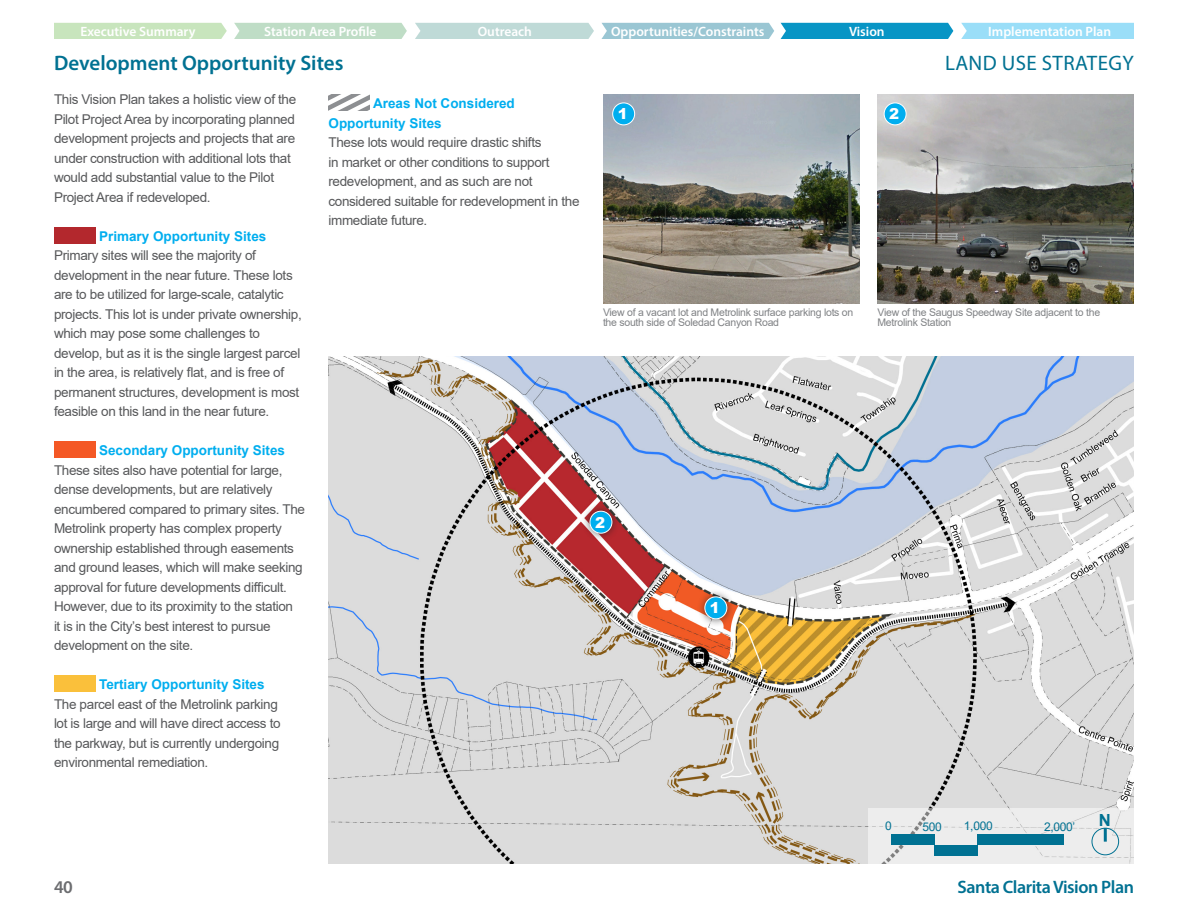
<style>
.page{position:relative;width:1188px;height:918px;background:#fff}
.page>*{position:absolute;margin:0;border:0;box-sizing:border-box;transform-origin:0 0}
.Heading_1{font:600 21px "Myriad Pro";color:#007192}
.Heading_2{font:21px "Myriad Pro";letter-spacing:.02em;color:#007192}
.t1{font:600 18px "Myriad Pro";letter-spacing:-.025em;color:#007192}
.t2{font:600 18px "Myriad Pro";color:#6c6d70}
.t3{font:700 16.65px "Arial";color:#007192}
.Icon_Text{font:900 15px "Arial";color:#fff}
.Paragraph{font:13.5px/19.5px "Arial";letter-spacing:-.025em;color:#57585a}
.Paragraph_Heading_2{font:700 13.5px/19.5px "Arial";color:#00aeef}
.t4{font:600 13.5px "Myriad Pro";color:#fff}
.t5{font:12px "Arial";letter-spacing:-.025em;color:#007192}
.t6{font:10.5px/10.5px "Arial";letter-spacing:-.025em;color:#808285}
</style>
<div class="page">
<div style="left:415px;top:23px;width:179px;height:16px;background:#bfdad7"></div>
<div style="left:602px;top:23px;width:172px;height:16px;background:#9ac6d3"></div>
<div style="left:961px;top:23px;width:173px;height:16px;background:#9adef8"></div>
<div style="left:234px;top:23px;width:173px;height:16px;background:#bfddc6"></div>
<div style="left:54px;top:23px;width:173px;height:16px;background:#c8e5bd"></div>
<div style="left:781px;top:23px;width:172px;height:16px;background:#0895c5"></div>
<img style="left:328px;top:356px;width:806px;height:508px">
<div style="left:54px;top:227px;width:41px;height:17px;background:#b3282d"></div>
<div style="left:54px;top:442px;width:41px;height:16px;background:#f45825"></div>
<div style="left:54px;top:676px;width:41px;height:16px;background:#fac03b"></div>
<svg style="left:328px;top:94px;width:42px;height:17px"></svg>
<img style="left:603px;top:94px;width:257px;height:209px">
<img style="left:878px;top:94px;width:256px;height:209px">
<div style="left:613px;top:103px;width:22px;height:22px;background:#00aeef;border-radius:50%"></div>
<div style="left:612px;top:103px;width:23px;height:22px;border:1px solid #fff;border-radius:50%"></div>
<div style="left:697px;top:589px;width:38px;height:38px;background:#231f20;opacity:.7"></div>
<div style="left:705px;top:597px;width:22px;height:22px;background:#00aeef;border-radius:50%"></div>
<div style="left:704px;top:596px;width:23px;height:23px;border:1px solid #fff;border-radius:50%"></div>
<div style="left:884px;top:103px;width:22px;height:22px;background:#00aeef;border-radius:50%"></div>
<div style="left:884px;top:103px;width:22px;height:22px;border:1px solid #fff;border-radius:50%"></div>
<div style="left:582px;top:503px;width:38px;height:39px;background:#231f20;opacity:.7"></div>
<div style="left:590px;top:511px;width:22px;height:22px;background:#00aeef;border-radius:50%"></div>
<div style="left:590px;top:511px;width:22px;height:23px;border:1px solid #fff;border-radius:50%"></div>
<svg style="left:868px;top:809px;width:266px;height:55px;background:#e8e9e9"></svg>
<div style="left:891px;top:834px;width:44px;height:11px;background:#007192"></div>
<div style="left:935px;top:845px;width:43px;height:10px;background:#007192"></div>
<div style="left:978px;top:834px;width:86px;height:11px;background:#007192"></div>
<div style="left:1092px;top:828px;width:27px;height:27px;border:1px solid #007192;border-radius:50%"></div>
<hr style="left:1104px;top:828px;width:3px;height:14px;background:#007192">
<p class="t4" style="left:80px;top:23px;width:117px">Executive Summary</p>
<p class="t4" style="left:264px;top:23px;width:114px">Station Area Profile</p>
<p class="t4" style="left:478px;top:23px;width:56px">Outreach</p>
<p class="t4" style="left:611px;top:23px;width:155px">Opportunities/Constraints</p>
<p class="t4" style="left:849px;top:23px;width:37px">Vision</p>
<p class="t4" style="left:988px;top:23px;width:124px">Implementation Plan</p>
<p class="Heading_2" style="left:945px;top:50px;width:190px">LAND USE STRATEGY</p>
<p class="Paragraph" style="left:54px;top:90px;width:244px">This Vision Plan takes a holistic view of the Pilot Project Area by incorporating planned development projects and projects that are under construction with additional lots that would add substantial value to the Pilot Project Area if redeveloped.</p>
<p class="Paragraph_Heading_2" style="left:99px;top:226px;width:169px">Primary Opportunity Sites</p>
<p class="Paragraph" style="left:54px;top:246px;width:249px">Primary sites will see the majority of development in the near future. These lots are to be utilized for large-scale, catalytic projects. This lot is under private ownership, which may pose some challenges to develop, but as it is the single largest parcel in the area, is relatively flat, and is free of permanent structures, development is most feasible on this land in the near future.</p>
<p class="Paragraph_Heading_2" style="left:99px;top:441px;width:188px">Secondary Opportunity Sites</p>
<p class="Paragraph" style="left:54px;top:460px;width:253px">These sites also have potential for large, dense developments, but are relatively encumbered compared to primary sites. The Metrolink property has complex property ownership established through easements and ground leases, which will make seeking approval for future developments difficult.<br>However, due to its proximity to the station<br>it is in the City’s best interest to pursue development on the site.</p>
<p class="Paragraph_Heading_2" style="left:99px;top:675px;width:167px">Tertiary Opportunity Sites</p>
<p class="Paragraph" style="left:54px;top:694px;width:228px">The parcel east of the Metrolink parking lot is large and will have direct access to the parkway, but is currently undergoing environmental remediation.</p>
<p class="Heading_1" style="left:54px;top:49px;width:291px">Development Opportunity Sites</p>
<p class="Paragraph_Heading_2" style="left:328px;top:94px;width:188px;text-indent:45px">Areas Not Considered<br>Opportunity Sites</p>
<p class="Paragraph" style="left:328px;top:132px;width:253px">These lots would require drastic shifts<br>in market or other conditions to support redevelopment, and as such are not considered suitable for redevelopment in the immediate future.</p>
<p class="Icon_Text" style="left:618px;top:103px;width:12px">1</p>
<p class="Icon_Text" style="left:889px;top:103px;width:12px">2</p>
<p class="t6" style="left:603px;top:307px;width:252px">View of a vacant lot and Metrolink surface parking lots on the south side of Soledad Canyon Road</p>
<p class="t6" style="left:878px;top:307px;width:224px">View of the Saugus Speedway Site adjacent to the<br>Metrolink Station</p>
<p class="Icon_Text" style="left:595px;top:511px;width:12px">2</p>
<p class="Icon_Text" style="left:710px;top:597px;width:12px">1</p>
<p class="t5" style="left:885px;top:818px;width:8px">0</p>
<p class="t5" style="left:922px;top:818px;width:21px">500</p>
<p class="t5" style="left:964px;top:818px;width:30px">1,000</p>
<p class="t5" style="left:1044px;top:818px;width:33px">2,000’</p>
<p class="t3" style="left:1099px;top:808px;width:14px">N</p>
<h2 class="t2" style="left:54px;top:875px;width:20px">40</h2>
<h2 class="t1" style="left:958px;top:875px;width:178px">Santa Clarita Vision Plan</h2>
</div>
